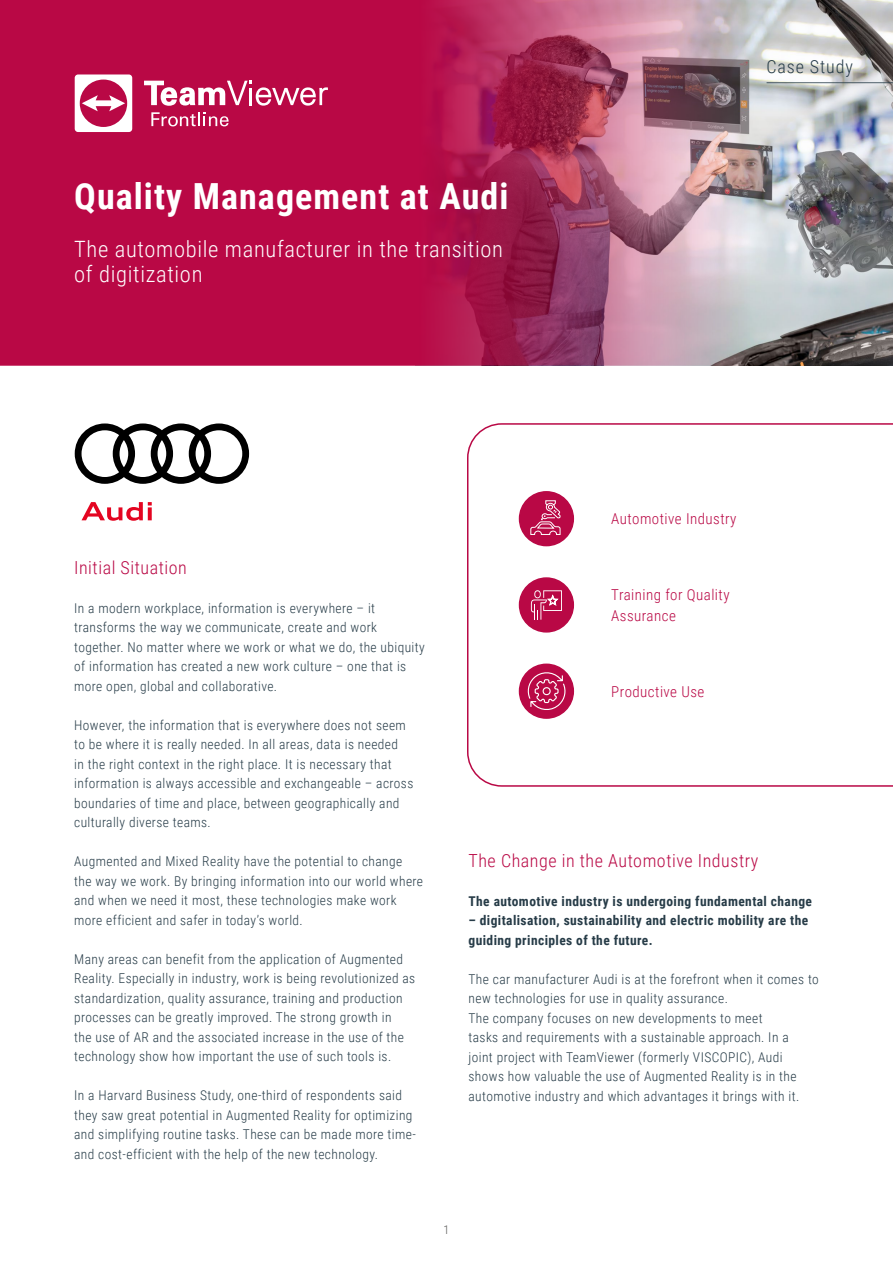
<style>
.page{position:relative;width:893px;height:1263px;background:#fff}
.page>*{position:absolute;margin:0;border:0;box-sizing:border-box;transform-origin:0 0}
.t1{font:700 36px "Roboto Condensed";letter-spacing:.03em;color:#fff}
.t2{font:300 22.5px/24px "Roboto Condensed";letter-spacing:.03em;color:#fff}
.t3{font:300 18px "Roboto Condensed";letter-spacing:.03em;color:#b90845}
.t4{font:300 18px "Roboto Condensed";letter-spacing:.05em;color:#273c48}
.t5{font:300 15px/21px "Roboto Condensed";letter-spacing:.03em;color:#b90845}
.t6{font:300 13.5px/19.5px "Roboto Condensed";letter-spacing:.03em;color:#273c48}
.t7{font:700 13.5px/19.5px "Roboto Condensed";letter-spacing:.03em;color:#273c48}
.t8{font:300 12px "Roboto Condensed";color:#575756}
</style>
<div class="page">
<img style="left:0;top:0;width:893px;height:366px">
<svg style="left:767px;top:82px;width:126px;height:1px"></svg>
<svg style="left:82px;top:502px;width:70px;height:19px"></svg>
<svg style="left:75px;top:423px;width:174px;height:61px"></svg>
<svg style="left:75px;top:74px;width:57px;height:58px"></svg>
<svg style="left:151px;top:112px;width:78px;height:14px"></svg>
<svg style="left:144px;top:81px;width:184px;height:25px"></svg>
<svg style="left:467px;top:423px;width:426px;height:364px"></svg>
<div style="left:519px;top:664px;width:54px;height:54px;background:#b90845;border-radius:50%"></div>
<div style="left:519px;top:663px;width:55px;height:56px;border:2px solid #b90845;border-radius:50%"></div>
<svg style="left:527px;top:669px;width:39px;height:44px"></svg>
<div style="left:519px;top:578px;width:54px;height:54px;background:#b90845;border-radius:50%"></div>
<div style="left:519px;top:577px;width:55px;height:56px;border:2px solid #b90845;border-radius:50%"></div>
<svg style="left:531px;top:590px;width:31px;height:30px"></svg>
<div style="left:519px;top:492px;width:54px;height:54px;background:#b90845;border-radius:50%"></div>
<div style="left:519px;top:491px;width:55px;height:55px;border:2px solid #b90845;border-radius:50%"></div>
<svg style="left:530px;top:500px;width:31px;height:35px"></svg>
<h1 class="t1" style="left:74px;top:171px;width:436px">Quality Management at Audi</h1>
<h2 class="t2" style="left:74px;top:237px;width:430px">The automobile manufacturer in the transition of digitization</h2>
<h3 class="t4" style="left:766px;top:54px;width:88px">Case Study</h3>
<p class="t5" style="left:611px;top:508px;width:127px">Automotive Industry</p>
<h3 class="t3" style="left:74px;top:555px;width:114px">Initial Situation</h3>
<p class="t6" style="left:74px;top:598px;width:352px">In a modern workplace, information is everywhere – it transforms the way we communicate, create and work together. No matter where we work or what we do, the ubiquity of information has created a new work culture – one that is more open, global and collaborative.</p>
<p class="t6" style="left:74px;top:715px;width:341px">However, the information that is everywhere does not seem to be where it is really needed. In all areas, data is needed<br>in the right context in the right place. It is necessary that information is always accessible and exchangeable – across boundaries of time and place, between geographically and culturally diverse teams.</p>
<p class="t6" style="left:74px;top:851px;width:350px">Augmented and Mixed Reality have the potential to change<br>the way we work. By bringing information into our world where and when we need it most, these technologies make work more efficient and safer in today’s world.</p>
<p class="t6" style="left:74px;top:949px;width:343px">Many areas can benefit from the application of Augmented Reality. Especially in industry, work is being revolutionized as standardization, quality assurance, training and production processes can be greatly improved. The strong growth in<br>the use of AR and the associated increase in the use of the technology show how important the use of such tools is.</p>
<p class="t6" style="left:74px;top:1085px;width:343px">In a Harvard Business Study, one-third of respondents said they saw great potential in Augmented Reality for optimizing and simplifying routine tasks. These can be made more time&shy;and cost-efficient with the help of the new technology.</p>
<p class="t5" style="left:611px;top:584px;width:120px">Training for Quality<br>Assurance</p>
<p class="t5" style="left:611px;top:680px;width:95px">Productive Use</p>
<h3 class="t3" style="left:468px;top:848px;width:291px">The Change in the Automotive Industry</h3>
<p class="t7" style="left:468px;top:891px;width:345px">The automotive industry is undergoing fundamental change</p>
<p class="t7" style="left:468px;top:910px;width:341px">– digitalisation, sustainability and electric mobility are the guiding principles of the future.</p>
<p class="t6" style="left:468px;top:969px;width:352px">The car manufacturer Audi is at the forefront when it comes to new technologies for use in quality assurance.<br>The company focuses on new developments to meet<br>tasks and requirements with a sustainable approach. In a<br>joint project with TeamViewer (formerly VISCOPIC), Audi shows how valuable the use of Augmented Reality is in the automotive industry and which advantages it brings with it.</p>
<p class="t8" style="left:444px;top:1221px;width:7px">1</p>
</div>
